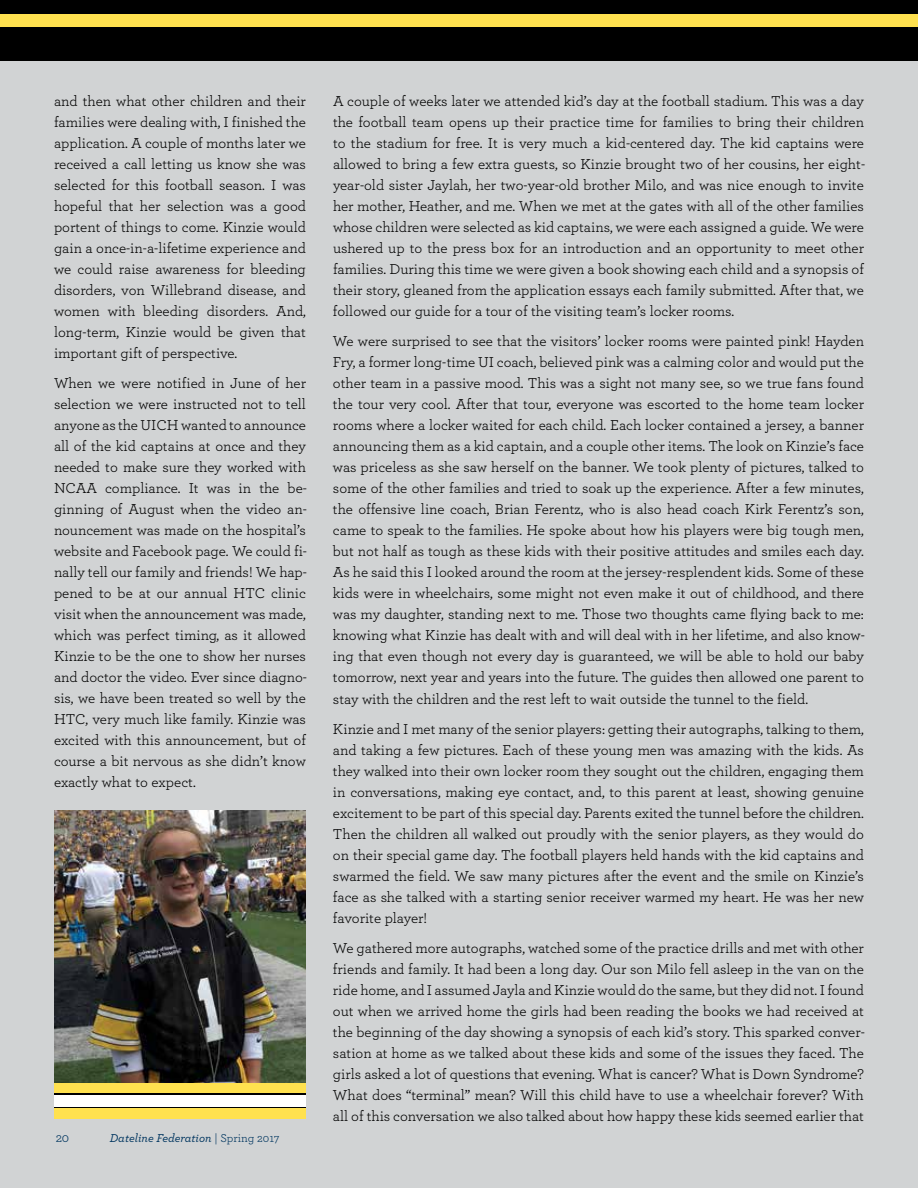
<style>
.page{position:relative;width:918px;height:1188px;background:#fff}
.page>*{position:absolute;margin:0;border:0;box-sizing:border-box;transform-origin:0 0}
.t1{font:15px/21px "Archer";color:#000;text-align:justify}
.t2{font:13.5px "Archer";color:#00355f}
.t3{font:italic 500 12px "Archer";color:#00355f}
.s1{font-weight:400;font-style:normal}
</style>
<div class="page">
<div style="left:0;top:0;width:918px;height:61px;background:#000"></div>
<div style="left:0;top:61px;width:918px;height:1127px;background:#d1d3d4"></div>
<img style="left:54px;top:810px;width:252px;height:273px">
<div style="left:0;top:15px;width:918px;height:12px;background:#ffe14f"></div>
<div style="left:54px;top:1083px;width:252px;height:36px;background:#ffe14f"></div>
<div style="left:54px;top:1094px;width:252px;height:14px;background:#000"></div>
<div style="left:54px;top:1095px;width:252px;height:12px;background:#fff"></div>
<p class="t1" style="left:54px;top:91px;width:254px">and then what other children and their families were dealing with, I finished the application. A couple of months later we received a call letting us know she was selected for this football season. I was hopeful that her selection was a good portent of things to come. Kinzie would gain a once-in-a-lifetime experience and we could raise awareness for bleeding disorders, von Willebrand disease, and women with bleeding disorders. And, long-term, Kinzie would be given that important gift of perspective.</p>
<p class="t1" style="left:54px;top:373px;width:255px">When we were notified in June of her selection we were instructed not to tell anyone as the UICH wanted to announce all of the kid captains at once and they needed to make sure they worked with NCAA compliance. It was in the be&shy;ginning of August when the video an&shy;nouncement was made on the hospital’s website and Facebook page. We could fi&shy;nally tell our family and friends! We hap&shy;pened to be at our annual HTC clinic visit when the announcement was made, which was perfect timing, as it allowed Kinzie to be the one to show her nurses and doctor the video. Ever since diagno&shy;sis, we have been treated so well by the HTC, very much like family. Kinzie was excited with this announcement, but of course a bit nervous as she didn’t know exactly what to expect.</p>
<p class="t2" style="left:56px;top:1129px;width:15px">20</p>
<p class="t3" style="left:110px;top:1130px;width:171px">Dateline Federation <span class="s1">| Spring 2017</span></p>
<p class="t1" style="left:333px;top:91px;width:534px">A couple of weeks later we attended kid’s day at the football stadium. This was a day the football team opens up their practice time for families to bring their children to the stadium for free. It is very much a kid-centered day. The kid captains were allowed to bring a few extra guests, so Kinzie brought two of her cousins, her eight&shy;year-old sister Jaylah, her two-year-old brother Milo, and was nice enough to invite her mother, Heather, and me. When we met at the gates with all of the other families whose children were selected as kid captains, we were each assigned a guide. We were ushered up to the press box for an introduction and an opportunity to meet other families. During this time we were given a book showing each child and a synopsis of their story, gleaned from the application essays each family submitted. After that, we followed our guide for a tour of the visiting team’s locker rooms.</p>
<p class="t1" style="left:333px;top:331px;width:534px">We were surprised to see that the visitors’ locker rooms were painted pink! Hayden Fry, a former long-time UI coach, believed pink was a calming color and would put the other team in a passive mood. This was a sight not many see, so we true fans found the tour very cool. After that tour, everyone was escorted to the home team locker rooms where a locker waited for each child. Each locker contained a jersey, a banner announcing them as a kid captain, and a couple other items. The look on Kinzie’s face was priceless as she saw herself on the banner. We took plenty of pictures, talked to some of the other families and tried to soak up the experience. After a few minutes, the offensive line coach, Brian Ferentz, who is also head coach Kirk Ferentz’s son, came to speak to the families. He spoke about how his players were big tough men, but not half as tough as these kids with their positive attitudes and smiles each day.<br>As he said this I looked around the room at the jersey-resplendent kids. Some of these kids were in wheelchairs, some might not even make it out of childhood, and there was my daughter, standing next to me. Those two thoughts came flying back to me: knowing what Kinzie has dealt with and will deal with in her lifetime, and also know&shy;ing that even though not every day is guaranteed, we will be able to hold our baby tomorrow, next year and years into the future. The guides then allowed one parent to stay with the children and the rest left to wait outside the tunnel to the field.</p>
<p class="t1" style="left:333px;top:718px;width:533px">Kinzie and I met many of the senior players: getting their autographs, talking to them, and taking a few pictures. Each of these young men was amazing with the kids. As they walked into their own locker room they sought out the children, engaging them in conversations, making eye contact, and, to this parent at least, showing genuine excitement to be part of this special day. Parents exited the tunnel before the children.<br>Then the children all walked out proudly with the senior players, as they would do on their special game day. The football players held hands with the kid captains and swarmed the field. We saw many pictures after the event and the smile on Kinzie’s face as she talked with a starting senior receiver warmed my heart. He was her new favorite player!</p>
<p class="t1" style="left:333px;top:937px;width:534px">We gathered more autographs, watched some of the practice drills and met with other friends and family. It had been a long day. Our son Milo fell asleep in the van on the ride home, and I assumed Jayla and Kinzie would do the same, but they did not. I found out when we arrived home the girls had been reading the books we had received at the beginning of the day showing a synopsis of each kid’s story. This sparked conver&shy;sation at home as we talked about these kids and some of the issues they faced. The girls asked a lot of questions that evening. What is cancer? What is Down Syndrome?<br>What does “terminal” mean? Will this child have to use a wheelchair forever? With all of this conversation we also talked about how happy these kids seemed earlier that</p>
</div>
